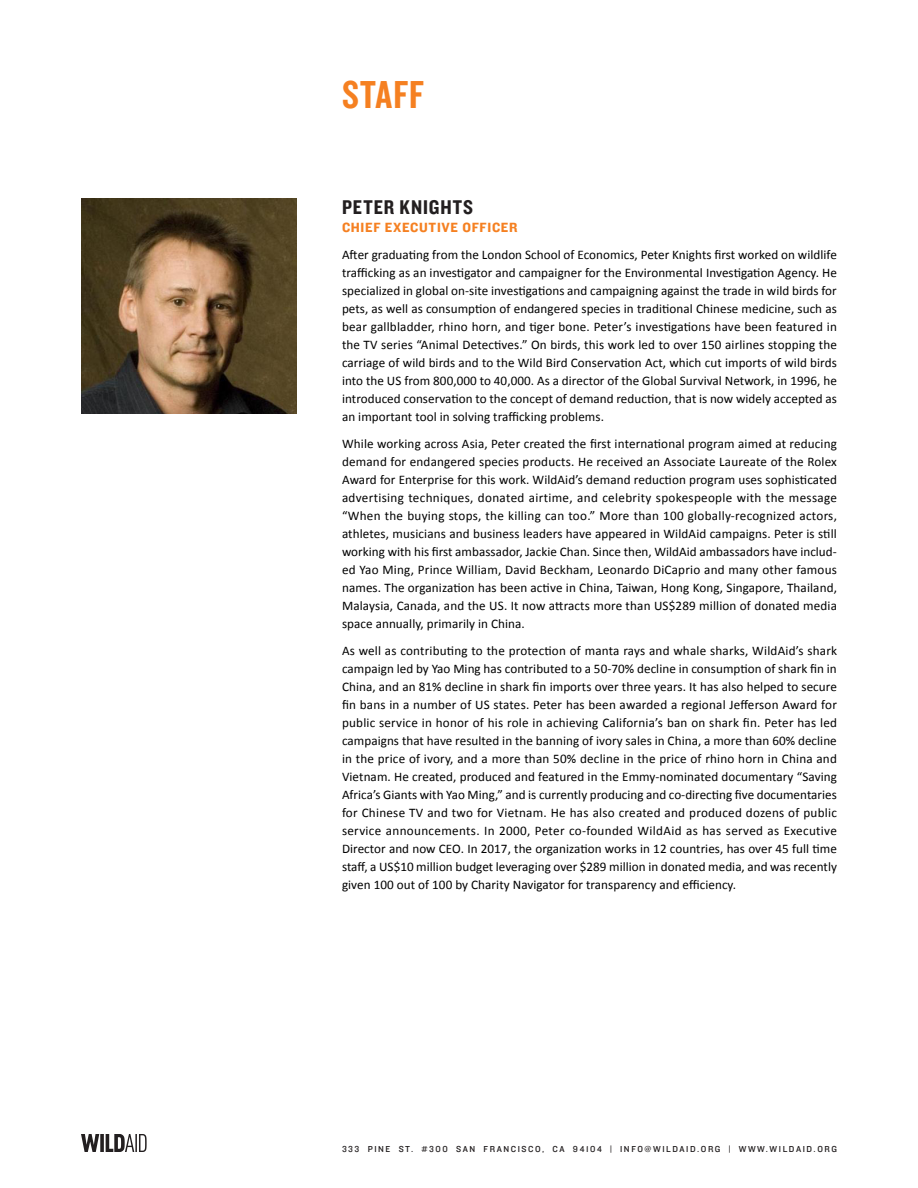
<style>
.page{position:relative;width:918px;height:1188px;background:#fff}
.page>*{position:absolute;margin:0;border:0;box-sizing:border-box;transform-origin:0 0}
.Header_01{font:40.5px "Knockout 49 Liteweight";letter-spacing:.025em;color:#f58021}
.SubHeader_01{font:20.7px "Knockout 50 Welterweight";letter-spacing:.045em;color:#231f20}
.SubHeader_01-2{font:13.8px "Knockout 51 Middleweight";letter-spacing:.05em;color:#f58021}
.Body_1{font:13.2px/18px "Calibri";letter-spacing:.005em;color:#000001;text-align:justify}
.t1{font:9px "Knockout 31 Junior Middlewt";letter-spacing:.175em;color:#231f20}
</style>
<div class="page">
<svg style="left:81px;top:1134px;width:18px;height:18px"></svg>
<svg style="left:100px;top:1134px;width:4px;height:18px"></svg>
<svg style="left:106px;top:1134px;width:41px;height:18px"></svg>
<img style="left:81px;top:198px;width:216px;height:216px">
<p class="Header_01" style="left:342px;top:69px;width:84px">STAFF</p>
<p class="SubHeader_01" style="left:342px;top:194px;width:133px">PETER KNIGHTS</p>
<p class="SubHeader_01-2" style="left:342px;top:219px;width:177px">CHIEF EXECUTIVE OFFICER</p>
<p class="Body_1" style="left:342px;top:245px;width:496px">After graduating from the London School of Economics, Peter Knights first worked on wildlife trafficking as an investigator and campaigner for the Environmental Investigation Agency. He specialized in global on-site investigations and campaigning against the trade in wild birds for pets, as well as consumption of endangered species in traditional Chinese medicine, such as bear gallbladder, rhino horn, and tiger bone. Peter’s investigations have been featured in the TV series “Animal Detectives.” On birds, this work led to over 150 airlines stopping the carriage of wild birds and to the Wild Bird Conservation Act, which cut imports of wild birds into the US from 800,000 to 40,000. As a director of the Global Survival Network, in 1996, he introduced conservation to the concept of demand reduction, that is now widely accepted as an important tool in solving trafficking problems.</p>
<p class="Body_1" style="left:342px;top:434px;width:497px">While working across Asia, Peter created the first international program aimed at reducing demand for endangered species products. He received an Associate Laureate of the Rolex Award for Enterprise for this work. WildAid’s demand reduction program uses sophisticated advertising techniques, donated airtime, and celebrity spokespeople with the message “When the buying stops, the killing can too.” More than 100 globally-recognized actors, athletes, musicians and business leaders have appeared in WildAid campaigns. Peter is still working with his first ambassador, Jackie Chan. Since then, WildAid ambassadors have includ&shy;ed Yao Ming, Prince William, David Beckham, Leonardo DiCaprio and many other famous names. The organization has been active in China, Taiwan, Hong Kong, Singapore, Thailand, Malaysia, Canada, and the US. It now attracts more than US$289 million of donated media space annually, primarily in China.</p>
<p class="Body_1" style="left:342px;top:641px;width:497px">As well as contributing to the protection of manta rays and whale sharks, WildAid’s shark campaign led by Yao Ming has contributed to a 50-70% decline in consumption of shark fin in China, and an 81% decline in shark fin imports over three years. It has also helped to secure fin bans in a number of US states. Peter has been awarded a regional Jefferson Award for public service in honor of his role in achieving California’s ban on shark fin. Peter has led campaigns that have resulted in the banning of ivory sales in China, a more than 60% decline in the price of ivory, and a more than 50% decline in the price of rhino horn in China and Vietnam. He created, produced and featured in the Emmy-nominated documentary “Saving Africa’s Giants with Yao Ming,” and is currently producing and co-directing five documentaries for Chinese TV and two for Vietnam. He has also created and produced dozens of public service announcements. In 2000, Peter co-founded WildAid as has served as Executive Director and now CEO. In 2017, the organization works in 12 countries, has over 45 full time staff, a US$10 million budget leveraging over $289 million in donated media, and was recently given 100 out of 100 by Charity Navigator for transparency and efficiency.</p>
<p class="t1" style="left:342px;top:1143px;width:496px">333 PINE ST. #300 SAN FRANCISCO, CA 94104 | INFO@WILDAID.ORG | WWW.WILDAID.ORG</p>
</div>
